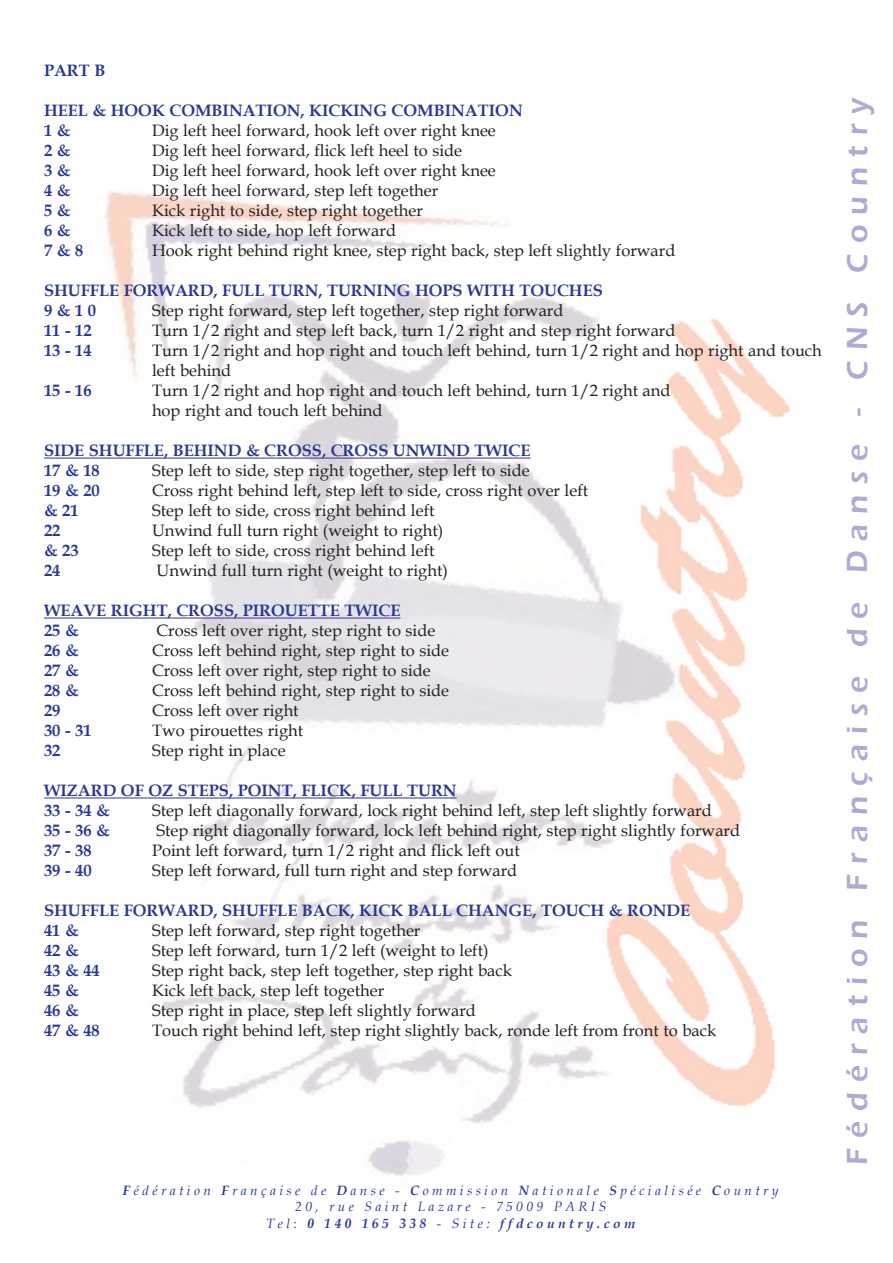
<style>
.page{position:relative;width:893px;height:1263px;background:#fff}
.page>*{position:absolute;margin:0;border:0;box-sizing:border-box;transform-origin:0 0}
.t1{font:600 30px "Eras ITC";letter-spacing:.335em;color:#afaad4}
.t2{font:16.5px/20px "Book Antiqua";color:#231f20}
.t3{font:700 16.5px/20px "Book Antiqua";color:#2b3795}
.t4{font:italic 13.5px/16.4px "Book Antiqua";letter-spacing:.25em;color:#2b3795;text-align:center}
.s1{font-weight:700}
.s2{font-style:normal}
</style>
<div class="page">
<img style="left:96px;top:191px;width:694px;height:985px">
<hr style="left:44px;top:458px;width:486px;height:1px;background:#2b3795">
<hr style="left:44px;top:617px;width:356px;height:1px;background:#2b3795">
<hr style="left:44px;top:797px;width:413px;height:1px;background:#2b3795">
<p class="t3" style="left:44px;top:61px;width:63px">PART B</p>
<p class="t3" style="left:44px;top:101px;width:480px">HEEL &amp; HOOK COMBINATION, KICKING COMBINATION<br>1 &amp;</p>
<p class="t2" style="left:152px;top:121px;width:345px">Dig left heel forward, hook left over right knee</p>
<p class="t3" style="left:44px;top:141px;width:28px">2 &amp;</p>
<p class="t2" style="left:152px;top:141px;width:312px">Dig left heel forward, flick left heel to side</p>
<p class="t3" style="left:44px;top:161px;width:28px">3 &amp;</p>
<p class="t2" style="left:152px;top:161px;width:345px">Dig left heel forward, hook left over right knee</p>
<p class="t3" style="left:44px;top:181px;width:28px">4 &amp;</p>
<p class="t2" style="left:152px;top:181px;width:288px">Dig left heel forward, step left together</p>
<p class="t3" style="left:44px;top:201px;width:28px">5 &amp;</p>
<p class="t2" style="left:152px;top:201px;width:272px">Kick right to side, step right together</p>
<p class="t3" style="left:44px;top:221px;width:28px">6 &amp;</p>
<p class="t2" style="left:152px;top:221px;width:246px">Kick left to side, hop left forward</p>
<p class="t3" style="left:44px;top:241px;width:41px">7 &amp; 8</p>
<p class="t2" style="left:152px;top:241px;width:525px">Hook right behind right knee, step right back, step left slightly forward</p>
<p class="t3" style="left:44px;top:281px;width:560px">SHUFFLE FORWARD, FULL TURN, TURNING HOPS WITH TOUCHES<br>9 &amp; 1 0</p>
<p class="t2" style="left:152px;top:301px;width:413px">Step right forward, step left together, step right forward</p>
<p class="t3" style="left:44px;top:321px;width:49px">11 - 12</p>
<p class="t2" style="left:152px;top:321px;width:525px">Turn 1/2 right and step left back, turn 1/2 right and step right forward</p>
<p class="t3" style="left:44px;top:341px;width:49px">13 - 14</p>
<p class="t2" style="left:152px;top:341px;width:671px">Turn 1/2 right and hop right and touch left behind, turn 1/2 right and hop right and touch left behind</p>
<p class="t3" style="left:44px;top:381px;width:49px">15 - 16</p>
<p class="t2" style="left:152px;top:381px;width:520px">Turn 1/2 right and hop right and touch left behind, turn 1/2 right and hop right and touch left behind</p>
<p class="t3" style="left:44px;top:441px;width:488px">SIDE SHUFFLE, BEHIND &amp; CROSS, CROSS UNWIND TWICE<br>17 &amp; 18</p>
<p class="t2" style="left:152px;top:461px;width:379px">Step left to side, step right together, step left to side</p>
<p class="t3" style="left:44px;top:481px;width:57px">19 &amp; 20</p>
<p class="t2" style="left:152px;top:481px;width:438px">Cross right behind left, step left to side, cross right over left</p>
<p class="t3" style="left:44px;top:501px;width:36px">&amp; 21</p>
<p class="t2" style="left:152px;top:501px;width:284px">Step left to side, cross right behind left</p>
<p class="t3" style="left:44px;top:521px;width:18px">22</p>
<p class="t2" style="left:152px;top:521px;width:293px">Unwind full turn right (weight to right)</p>
<p class="t3" style="left:44px;top:541px;width:36px">&amp; 23</p>
<p class="t2" style="left:152px;top:541px;width:284px">Step left to side, cross right behind left</p>
<p class="t3" style="left:44px;top:561px;width:18px">24</p>
<p class="t2" style="left:157px;top:561px;width:293px">Unwind full turn right (weight to right)</p>
<p class="t3" style="left:44px;top:601px;width:358px">WEAVE RIGHT, CROSS, PIROUETTE TWICE<br>25 &amp;</p>
<p class="t2" style="left:157px;top:621px;width:280px">Cross left over right, step right to side</p>
<p class="t3" style="left:44px;top:641px;width:36px">26 &amp;</p>
<p class="t2" style="left:152px;top:641px;width:299px">Cross left behind right, step right to side</p>
<p class="t3" style="left:44px;top:661px;width:36px">27 &amp;</p>
<p class="t2" style="left:152px;top:661px;width:280px">Cross left over right, step right to side</p>
<p class="t3" style="left:44px;top:681px;width:36px">28 &amp;</p>
<p class="t2" style="left:152px;top:681px;width:299px">Cross left behind right, step right to side</p>
<p class="t3" style="left:44px;top:700px;width:18px">29</p>
<p class="t2" style="left:152px;top:700px;width:148px">Cross left over right</p>
<p class="t3" style="left:44px;top:720px;width:49px">30 - 31</p>
<p class="t2" style="left:152px;top:720px;width:153px">Two pirouettes right</p>
<p class="t3" style="left:44px;top:740px;width:18px">32</p>
<p class="t2" style="left:152px;top:740px;width:135px">Step right in place</p>
<p class="t3" style="left:44px;top:780px;width:414px">WIZARD OF OZ STEPS, POINT, FLICK, FULL TURN<br>33 - 34 &amp;</p>
<p class="t2" style="left:152px;top:800px;width:561px">Step left diagonally forward, lock right behind left, step left slightly forward</p>
<p class="t3" style="left:44px;top:820px;width:67px">35 - 36 &amp;</p>
<p class="t2" style="left:157px;top:820px;width:585px">Step right diagonally forward, lock left behind right, step right slightly forward</p>
<p class="t3" style="left:44px;top:840px;width:49px">37 - 38</p>
<p class="t2" style="left:152px;top:840px;width:369px">Point left forward, turn 1/2 right and flick left out</p>
<p class="t3" style="left:44px;top:860px;width:49px">39 - 40</p>
<p class="t2" style="left:152px;top:860px;width:367px">Step left forward, full turn right and step forward</p>
<p class="t3" style="left:44px;top:900px;width:648px">SHUFFLE FORWARD, SHUFFLE BACK, KICK BALL CHANGE, TOUCH &amp; RONDE<br>41 &amp;</p>
<p class="t2" style="left:152px;top:920px;width:270px">Step left forward, step right together</p>
<p class="t3" style="left:44px;top:940px;width:36px">42 &amp;</p>
<p class="t2" style="left:152px;top:940px;width:338px">Step left forward, turn 1/2 left (weight to left)</p>
<p class="t3" style="left:44px;top:960px;width:57px">43 &amp; 44</p>
<p class="t2" style="left:152px;top:960px;width:361px">Step right back, step left together, step right back</p>
<p class="t3" style="left:44px;top:980px;width:36px">45 &amp;</p>
<p class="t2" style="left:152px;top:980px;width:234px">Kick left back, step left together</p>
<p class="t3" style="left:44px;top:1000px;width:36px">46 &amp;</p>
<p class="t2" style="left:152px;top:1000px;width:325px">Step right in place, step left slightly forward</p>
<p class="t3" style="left:44px;top:1020px;width:57px">47 &amp; 48</p>
<p class="t2" style="left:152px;top:1020px;width:566px">Touch right behind left, step right slightly back, ronde left from front to back</p>
<p class="t4" style="left:123px;top:1182px;width:657px"><span class="s1">F</span>édération <span class="s1">F</span>rançaise de <span class="s1">D</span>anse - <span class="s1">C</span>ommission <span class="s1">N</span>ationale <span class="s1">S</span>pécialisée <span class="s1">C</span>ountry<br>20, rue Saint Lazare - 75009 PARIS<br>Tel<span class="s2">:</span> <span class="s1">0 140 165 338</span> - Site: <span class="s1">ffdcountry.com</span></p>
<p class="t1" style="left:840px;top:1165px;width:1070px;rotate:-90deg">Fédération Française de Danse - CNS Country</p>
</div>
